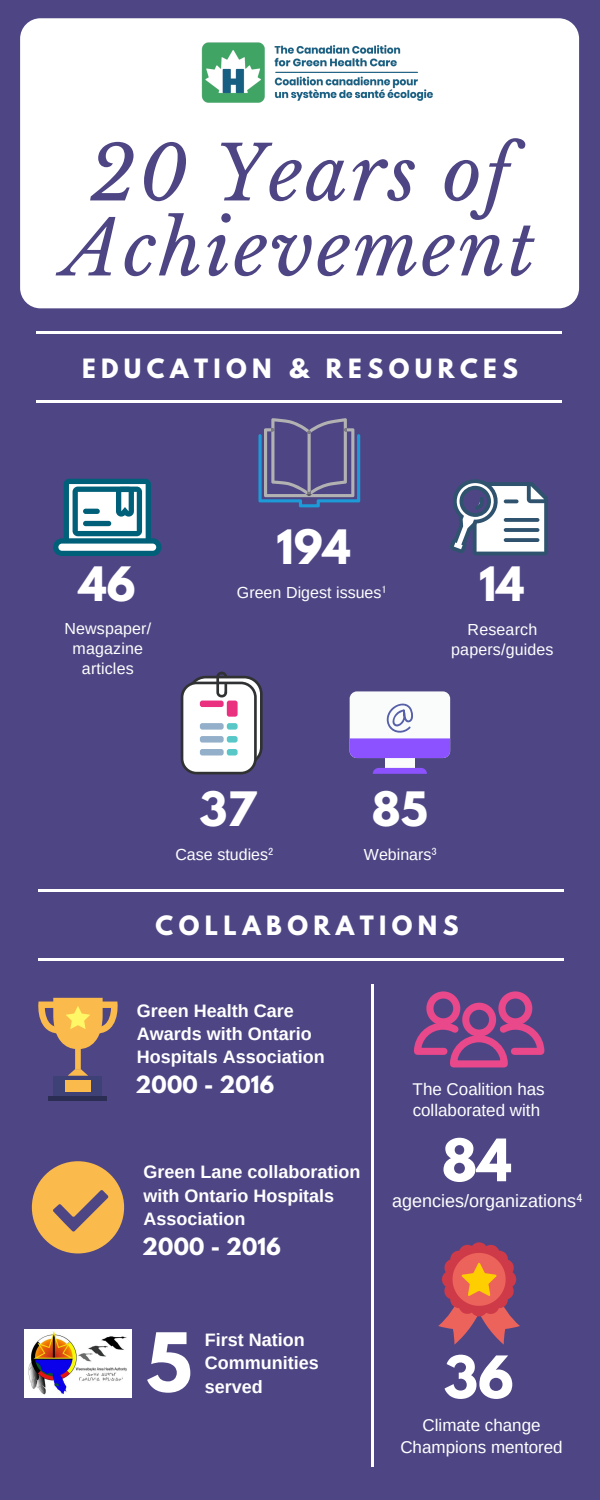
<style>
.page{position:relative;width:600px;height:1500px;background:#4e4684}
.page>*{position:absolute;margin:0;border:0;box-sizing:border-box;transform-origin:0 0}
.t1{font:italic 75px/75px "Libre Baskerville";letter-spacing:.035em;color:#4e4684;text-align:center}
.t2{font:700 72px "League Spartan";color:#fff}
.t3{font:700 51.8px "League Spartan";color:#fff}
.t4{font:700 42px "League Spartan";color:#fff}
.t5{font:700 23.6px "League Spartan";letter-spacing:.23em;color:#fff}
.t6{font:700 21px "League Spartan";letter-spacing:.01em;color:#fff}
.t7{font:700 18px/23.2px "Arimo";color:#fff}
.t8{font:18px "Arimo";color:#fff}
.t9{font:17px/21.8px "Arimo";color:#fff}
.t10{font:16px/20.2px "Arimo";letter-spacing:.01em;color:#fff;text-align:center}
</style>
<div class="page">
<hr style="left:38px;top:890px;width:526px;height:2px;background:#fff">
<hr style="left:38px;top:959px;width:526px;height:2px;background:#fff">
<hr style="left:371px;top:984px;width:3px;height:482px;background:#fff">
<div style="left:20px;top:18px;width:559px;height:290px;background:#fff;border-radius:20px"></div>
<img style="left:201px;top:42px;width:232px;height:61px">
<div style="left:54px;top:1076px;width:48px;height:20px;background:#3d4176"></div>
<div style="left:48px;top:1096px;width:59px;height:5px;background:#2c2d53"></div>
<div style="left:65px;top:1080px;width:26px;height:12px;background:#fabb4c"></div>
<svg style="left:38px;top:998px;width:80px;height:78px"></svg>
<svg style="left:32px;top:1161px;width:92px;height:92px"></svg>
<hr style="left:37px;top:331px;width:525px;height:3px;background:#fff">
<hr style="left:37px;top:400px;width:525px;height:3px;background:#fff">
<svg style="left:53px;top:479px;width:109px;height:77px"></svg>
<svg style="left:450px;top:479px;width:98px;height:76px"></svg>
<svg style="left:504px;top:499px;width:15px;height:4px"></svg>
<svg style="left:504px;top:518px;width:35px;height:4px"></svg>
<svg style="left:504px;top:528px;width:35px;height:4px"></svg>
<svg style="left:504px;top:538px;width:35px;height:4px"></svg>
<svg style="left:258px;top:418px;width:102px;height:89px"></svg>
<svg style="left:189px;top:677px;width:72px;height:87px"></svg>
<div style="left:187px;top:676px;width:75px;height:90px;border:3px solid #2f3132;border-radius:17px"></div>
<div style="left:182px;top:683px;width:73px;height:90px;background:#fff;border-radius:15px"></div>
<div style="left:181px;top:682px;width:76px;height:92px;border:3px solid #2f3132;border-radius:15px"></div>
<div style="left:200px;top:723px;width:24px;height:7px;background:#93afc9;border-radius:2px"></div>
<div style="left:200px;top:736px;width:24px;height:7px;background:#93afc9;border-radius:2px"></div>
<div style="left:200px;top:749px;width:24px;height:6px;background:#93afc9;border-radius:2px"></div>
<div style="left:200px;top:701px;width:24px;height:6px;background:#ea3180;border-radius:2px"></div>
<div style="left:227px;top:723px;width:11px;height:7px;background:#57c7c8;border-radius:2px"></div>
<div style="left:227px;top:701px;width:11px;height:16px;background:#ea3180;border-radius:2px"></div>
<div style="left:227px;top:736px;width:11px;height:7px;background:#57c7c8;border-radius:2px"></div>
<div style="left:227px;top:749px;width:11px;height:6px;background:#57c7c8;border-radius:2px"></div>
<svg style="left:215px;top:672px;width:13px;height:26px"></svg>
<div style="left:385px;top:757px;width:30px;height:16px;background:#fafbfb"></div>
<div style="left:350px;top:691px;width:100px;height:67px;background:#fafbfb;border-radius:7px"></div>
<svg style="left:373px;top:768px;width:54px;height:6px"></svg>
<svg style="left:350px;top:703px;width:100px;height:55px"></svg>
<svg style="left:438px;top:1242px;width:82px;height:102px"></svg>
<svg style="left:414px;top:991px;width:130px;height:76px"></svg>
<img style="left:24px;top:1329px;width:108px;height:68px">
<h1 class="t1" style="left:64px;top:137px;width:473px">20 Years of<br>Achievement</h1>
<h3 class="t5" style="left:82px;top:356px;width:438px">EDUCATION &amp; RESOURCES</h3>
<h3 class="t4" style="left:79px;top:563px;width:58px">46</h3>
<p class="t10" style="left:64px;top:618px;width:88px">Newspaper/ magazine articles</p>
<h3 class="t4" style="left:276px;top:526px;width:76px">194</h3>
<p class="t10" style="left:237px;top:582px;width:151px">Green Digest issues<sup>1</sup></p>
<h3 class="t4" style="left:479px;top:563px;width:47px">14</h3>
<p class="t10" style="left:451px;top:619px;width:104px">Research papers/guides</p>
<h3 class="t4" style="left:199px;top:788px;width:58px">37</h3>
<p class="t10" style="left:175px;top:845px;width:100px">Case studies<sup>2</sup></p>
<h3 class="t4" style="left:372px;top:788px;width:57px">85</h3>
<p class="t10" style="left:364px;top:844px;width:74px">Webinars<sup>3</sup></p>
<h3 class="t5" style="left:156px;top:914px;width:305px">COLLABORATIONS</h3>
<p class="t7" style="left:137px;top:999px;width:189px">Green Health Care<br>Awards with Ontario<br>Hospitals Association</p>
<p class="t6" style="left:136px;top:1074px;width:140px">2000 - 2016</p>
<p class="t7" style="left:144px;top:1160px;width:218px">Green Lane collaboration with Ontario Hospitals<br>Association</p>
<p class="t6" style="left:142px;top:1236px;width:140px">2000 - 2016</p>
<h2 class="t2" style="left:146px;top:1327px;width:48px">5</h2>
<p class="t7" style="left:205px;top:1328px;width:115px">First Nation<br>Communities</p>
<p class="t7" style="left:205px;top:1375px;width:60px">served</p>
<p class="t9" style="left:413px;top:1078px;width:134px">The Coalition has collaborated with</p>
<h3 class="t3" style="left:442px;top:1135px;width:72px">84</h3>
<p class="t8" style="left:392px;top:1191px;width:192px">agencies/organizations<sup>4</sup></p>
<h3 class="t3" style="left:444px;top:1352px;width:72px">36</h3>
<p class="t9" style="left:400px;top:1414px;width:164px;text-align:center">Climate change<br>Champions mentored</p>
</div>
